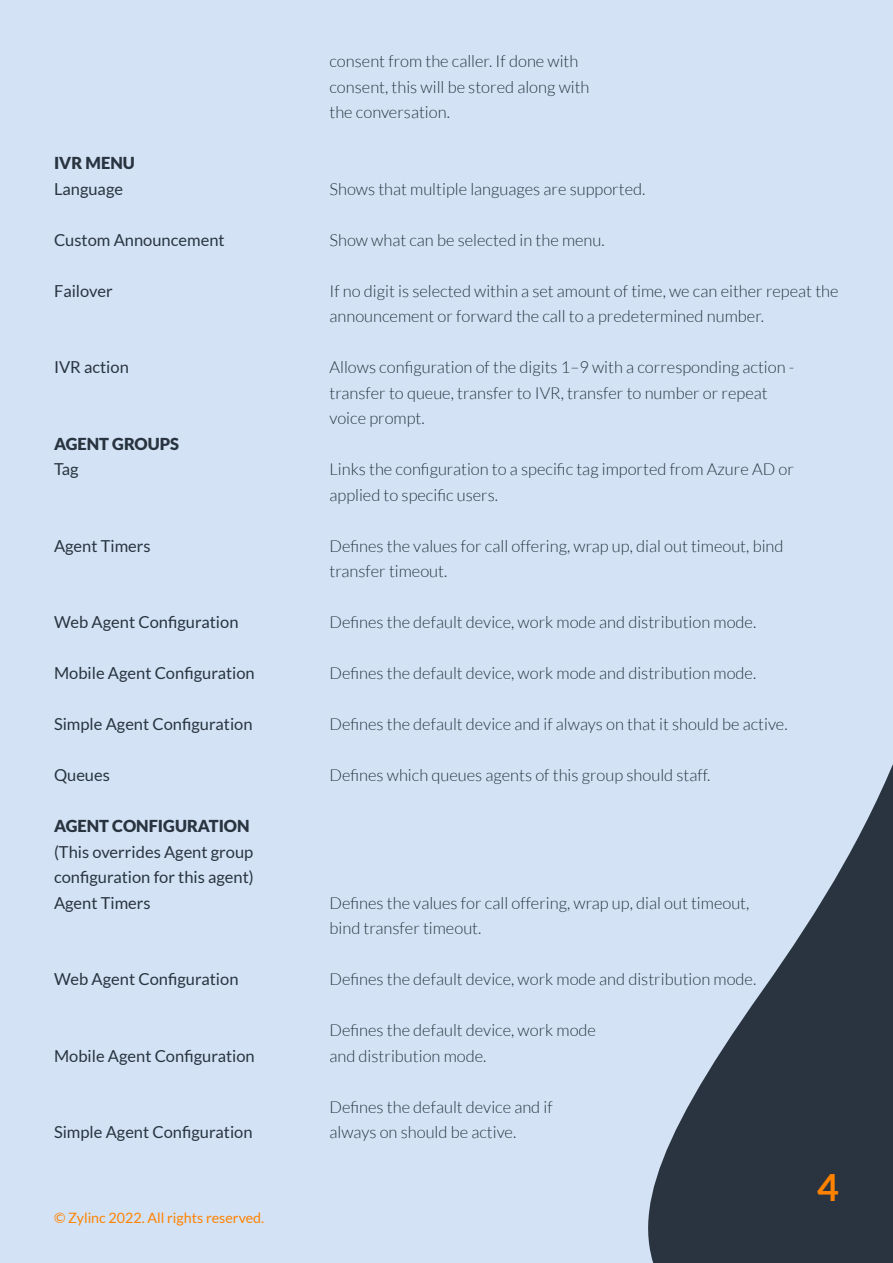
<style>
.page{position:relative;width:893px;height:1263px;background:#d3e3f5}
.page>*{position:absolute;margin:0;border:0;box-sizing:border-box;transform-origin:0 0}
.t1{font:700 37.5px "Lato";color:#ff8200}
.t2{font:300 16.5px/25.5px "Lato";color:#2a3440}
.t3{font:16.5px "Lato";color:#2a3440}
.t4{font:900 16.5px "Lato";color:#2a3440}
.t5{font:14.25px "Lato";color:#ff8200}
</style>
<div class="page">
<p class="t4" style="left:54px;top:154px;width:82px">IVR MENU</p>
<p class="t3" style="left:54px;top:180px;width:71px">Language</p>
<p class="t3" style="left:54px;top:231px;width:172px">Custom Announcement</p>
<p class="t3" style="left:54px;top:282px;width:60px">Failover</p>
<p class="t3" style="left:54px;top:358px;width:76px">IVR action</p>
<p class="t4" style="left:54px;top:434px;width:127px">AGENT GROUPS</p>
<p class="t3" style="left:54px;top:460px;width:26px">Tag</p>
<p class="t3" style="left:54px;top:537px;width:98px">Agent Timers</p>
<p class="t3" style="left:54px;top:613px;width:186px">Web Agent Configuration</p>
<p class="t3" style="left:54px;top:664px;width:202px">Mobile Agent Configuration</p>
<p class="t3" style="left:54px;top:715px;width:200px">Simple Agent Configuration</p>
<p class="t3" style="left:54px;top:766px;width:57px">Queues</p>
<p class="t4" style="left:54px;top:817px;width:197px">AGENT CONFIGURATION</p>
<p class="t3" style="left:54px;top:843px;width:201px">(This overrides Agent group</p>
<p class="t3" style="left:54px;top:868px;width:201px">configuration for this agent)</p>
<p class="t3" style="left:54px;top:894px;width:98px">Agent Timers</p>
<p class="t3" style="left:54px;top:970px;width:186px">Web Agent Configuration</p>
<p class="t3" style="left:54px;top:1047px;width:202px">Mobile Agent Configuration</p>
<p class="t3" style="left:54px;top:1123px;width:200px">Simple Agent Configuration</p>
<p class="t5" style="left:54px;top:1210px;width:212px">© Zylinc 2022. All rights reserved.</p>
<p class="t2" style="left:329px;top:49px;width:250px">consent from the caller. If done with</p>
<p class="t2" style="left:329px;top:74px;width:262px">consent, this will be stored along with</p>
<p class="t2" style="left:329px;top:100px;width:122px">the conversation.</p>
<p class="t2" style="left:329px;top:176px;width:317px">Shows that multiple languages are supported.</p>
<p class="t2" style="left:329px;top:227px;width:277px">Show what can be selected in the menu.</p>
<p class="t2" style="left:329px;top:278px;width:511px">If no digit is selected within a set amount of time, we can either repeat the announcement or forward the call to a predetermined number.</p>
<p class="t2" style="left:329px;top:355px;width:466px">Allows configuration of the digits 1–9 with a corresponding action - transfer to queue, transfer to IVR, transfer to number or repeat</p>
<p class="t2" style="left:329px;top:406px;width:97px">voice prompt.</p>
<p class="t2" style="left:329px;top:457px;width:466px">Links the configuration to a specific tag imported from Azure AD or applied to specific users.</p>
<p class="t2" style="left:329px;top:533px;width:456px">Defines the values for call offering, wrap up, dial out timeout, bind transfer timeout.</p>
<p class="t2" style="left:329px;top:610px;width:428px">Defines the default device, work mode and distribution mode.</p>
<p class="t2" style="left:329px;top:661px;width:428px">Defines the default device, work mode and distribution mode.</p>
<p class="t2" style="left:329px;top:712px;width:460px">Defines the default device and if always on that it should be active.</p>
<p class="t2" style="left:329px;top:763px;width:382px">Defines which queues agents of this group should staff.</p>
<p class="t2" style="left:329px;top:890px;width:421px">Defines the values for call offering, wrap up, dial out timeout,</p>
<p class="t2" style="left:329px;top:916px;width:153px">bind transfer timeout.</p>
<p class="t2" style="left:329px;top:967px;width:428px">Defines the default device, work mode and distribution mode.</p>
<p class="t2" style="left:329px;top:1018px;width:268px">Defines the default device, work mode</p>
<p class="t2" style="left:329px;top:1043px;width:158px">and distribution mode.</p>
<p class="t2" style="left:329px;top:1094px;width:225px">Defines the default device and if</p>
<p class="t2" style="left:329px;top:1120px;width:188px">always on should be active.</p>
<p class="t1" style="left:817px;top:1166px;width:23px">4</p>
</div>
